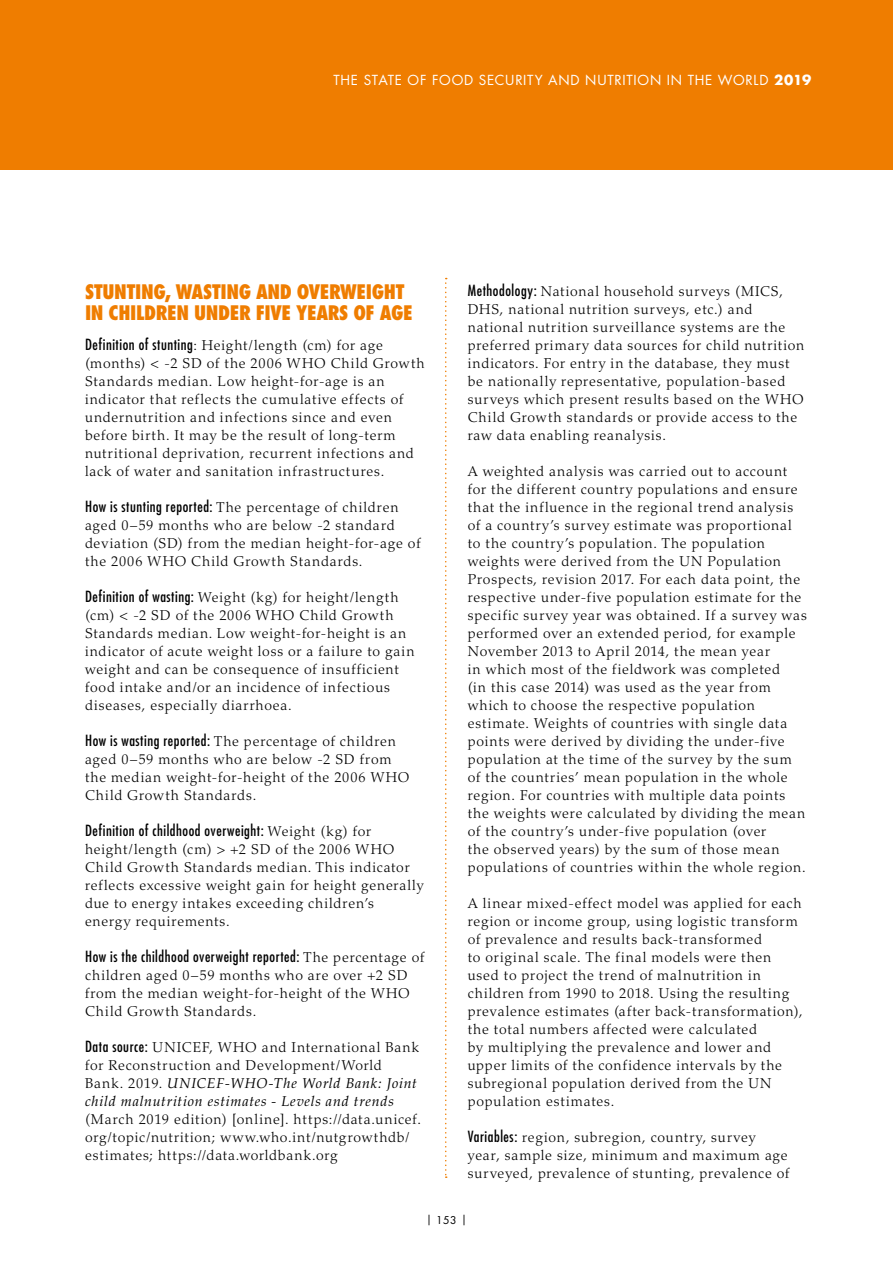
<style>
.page{position:relative;width:893px;height:1263px;background:#fff}
.page>*{position:absolute;margin:0;border:0;box-sizing:border-box;transform-origin:0 0}
.Heading2bis{font:800 condensed 19.5px/21px "Futura Std";letter-spacing:-.02em;color:#ef7d00}
.NewPara1_OK{font:condensed 15px "Futura Std";letter-spacing:.035em;color:#000}
.NewPara1_OK-2{font:300 14.25px/18px "Palatino LT Std";letter-spacing:.055em;color:#000}
.t1{font:13.5px "Futura Std";letter-spacing:.055em;color:#fff}
.t2{font:10.5px "Futura Std";color:#000}
.s1{font-weight:700}
.s2{font-family:"Futura Std";font-weight:400;font-stretch:condensed;font-size:15px}
.s3{font-family:"Palatino LT Std";font-weight:300;font-stretch:normal;font-size:14.25px}
.s4{font-weight:400;font-style:italic}
</style>
<div class="page">
<div style="left:0;top:0;width:893px;height:170px;background:#ef7d00"></div>
<svg style="left:445px;top:278px;width:2px;height:900px"></svg>
<p class="t1" style="left:333px;top:71px;width:479px">THE STATE OF FOOD SECURITY AND NUTRITION IN THE WORLD <span class="s1">2019</span></p>
<p class="Heading2bis" style="left:85px;top:281px;width:329px">STUNTING, WASTING AND OVERWEIGHT<br>IN CHILDREN UNDER FIVE YEARS OF AGE</p>
<p class="NewPara1_OK-2" style="left:85px;top:336px;width:341px"><span class="s2">Definition of stunting</span>: Height/length (cm) for age (months) &lt; -2 SD of the 2006 WHO Child Growth Standards median. Low height-for-age is an indicator that reflects the cumulative effects of undernutrition and infections since and even before birth. It may be the result of long-term nutritional deprivation, recurrent infections and lack of water and sanitation infrastructures.</p>
<p class="NewPara1_OK-2" style="left:85px;top:498px;width:337px"><span class="s2">How is stunting reported:</span> The percentage of children aged 0–59 months who are below -2 standard deviation (SD) from the median height-for-age of the 2006 WHO Child Growth Standards.</p>
<p class="NewPara1_OK-2" style="left:85px;top:588px;width:331px"><span class="s2">Definition of wasting:</span> Weight (kg) for height/length (cm) &lt; -2 SD of the 2006 WHO Child Growth Standards median. Low weight-for-height is an indicator of acute weight loss or a failure to gain weight and can be consequence of insufficient food intake and/or an incidence of infectious diseases, especially diarrhoea.</p>
<p class="NewPara1_OK-2" style="left:85px;top:732px;width:326px"><span class="s2">How is wasting reported:</span> The percentage of children aged 0–59 months who are below -2 SD from the median weight-for-height of the 2006 WHO Child Growth Standards.</p>
<p class="NewPara1_OK" style="left:85px;top:821px;width:288px">Definition of childhood overweight: <span class="s3">Weight (kg) for</span></p>
<p class="NewPara1_OK-2" style="left:85px;top:840px;width:340px">height/length (cm) &gt; +2 SD of the 2006 WHO Child Growth Standards median. This indicator reflects excessive weight gain for height generally due to energy intakes exceeding children’s<br>energy requirements.</p>
<p class="NewPara1_OK" style="left:85px;top:947px;width:341px">How is the childhood overweight reported: <span class="s3">The percentage of</span></p>
<p class="NewPara1_OK-2" style="left:85px;top:966px;width:326px">children aged 0–59 months who are over +2 SD from the median weight-for-height of the WHO<br>Child Growth Standards.</p>
<p class="NewPara1_OK-2" style="left:85px;top:1038px;width:337px"><span class="s2">Data source:</span> UNICEF, WHO and International Bank for Reconstruction and Development/World Bank. 2019. <span class="s4">UNICEF-WHO-The World Bank: Joint child malnutrition estimates - Levels and trends </span>(March 2019 edition) [online]. https://data.unicef. org/topic/nutrition; www.who.int/nutgrowthdb/ estimates; https://data.worldbank.org</p>
<p class="NewPara1_OK-2" style="left:468px;top:282px;width:338px"><span class="s2">Methodology:</span> National household surveys (MICS, DHS, national nutrition surveys, etc.) and national nutrition surveillance systems are the preferred primary data sources for child nutrition indicators. For entry in the database, they must be nationally representative, population-based surveys which present results based on the WHO Child Growth standards or provide access to the raw data enabling reanalysis.</p>
<p class="NewPara1_OK-2" style="left:468px;top:462px;width:341px">A weighted analysis was carried out to account for the different country populations and ensure that the influence in the regional trend analysis of a country’s survey estimate was proportional to the country’s population. The population weights were derived from the UN Population Prospects, revision 2017. For each data point, the respective under-five population estimate for the specific survey year was obtained. If a survey was performed over an extended period, for example November 2013 to April 2014, the mean year<br>in which most of the fieldwork was completed<br>(in this case 2014) was used as the year from which to choose the respective population estimate. Weights of countries with single data points were derived by dividing the under-five population at the time of the survey by the sum of the countries’ mean population in the whole region. For countries with multiple data points the weights were calculated by dividing the mean of the country’s under-five population (over<br>the observed years) by the sum of those mean populations of countries within the whole region.</p>
<p class="NewPara1_OK-2" style="left:468px;top:894px;width:337px">A linear mixed-effect model was applied for each region or income group, using logistic transform of prevalence and results back-transformed<br>to original scale. The final models were then used to project the trend of malnutrition in children from 1990 to 2018. Using the resulting prevalence estimates (after back-transformation), the total numbers affected were calculated<br>by multiplying the prevalence and lower and upper limits of the confidence intervals by the subregional population derived from the UN population estimates.</p>
<p class="NewPara1_OK-2" style="left:468px;top:1128px;width:323px"><span class="s2">Variables:</span> region, subregion, country, survey year, sample size, minimum and maximum age surveyed, prevalence of stunting, prevalence of</p>
<p class="t2" style="left:426px;top:1214px;width:42px">| 153 |</p>
</div>
